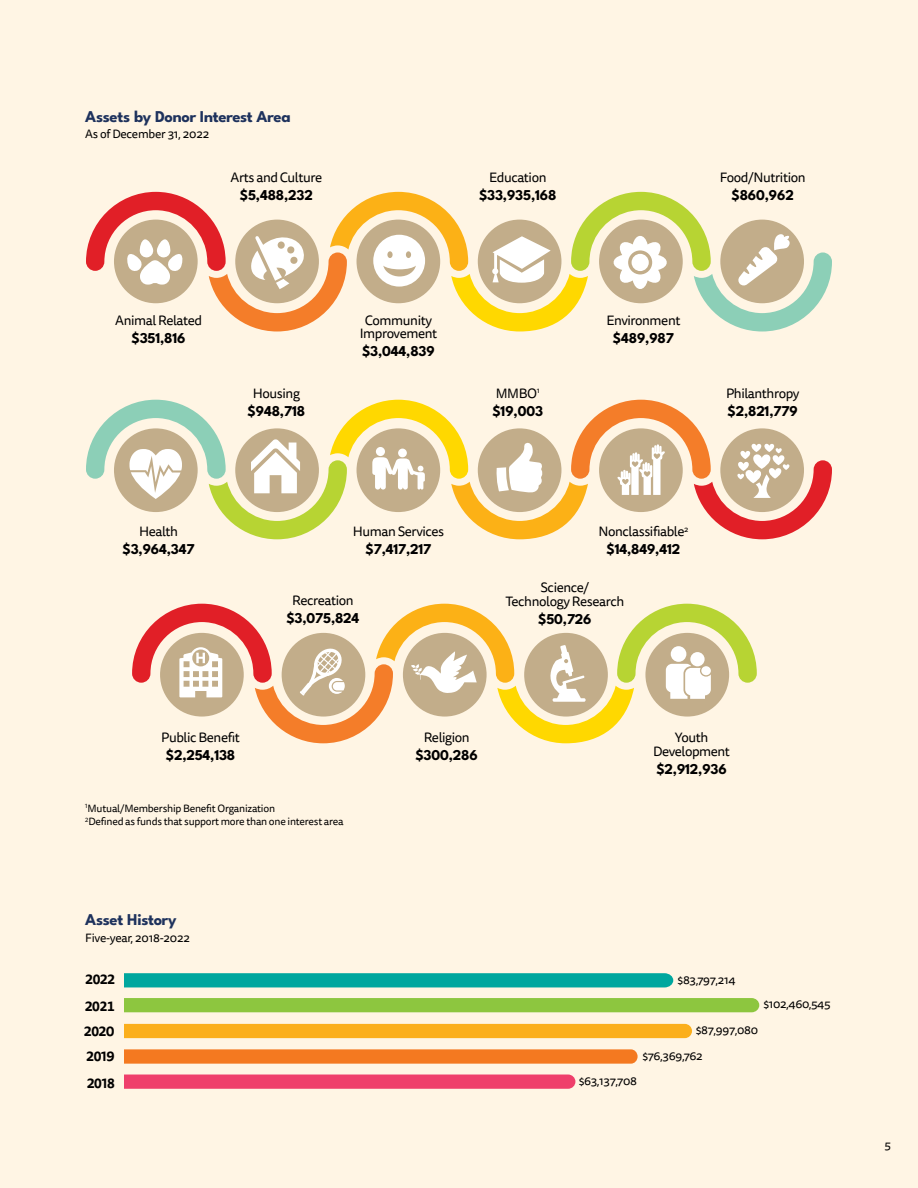
<style>
.page{position:relative;width:918px;height:1188px;background:#fff5e4}
.page>*{position:absolute;margin:0;border:0;box-sizing:border-box;transform-origin:0 0}
.t1{font:700 16.5px "League Spartan";letter-spacing:-.02em;color:#1e325d}
.t2{font:700 15px "League Spartan";letter-spacing:-.015em;color:#000}
.t3{font:13.5px/13.5px "Tisa Sans Pro";letter-spacing:-.03em;color:#000;text-align:center}
.t4{font:700 13.5px "Tisa Sans Pro";color:#000}
.t5{font:12px "Tisa Sans Pro";letter-spacing:-.03em;color:#000}
.t6{font:10.5px/13.5px "Tisa Sans Pro";letter-spacing:-.02em;color:#000}
</style>
<div class="page">
<svg style="left:86px;top:192px;width:746px;height:139px"></svg>
<svg style="left:86px;top:400px;width:746px;height:139px"></svg>
<svg style="left:132px;top:604px;width:625px;height:139px"></svg>
<div style="left:701px;top:666px;width:10px;height:9px;background:#fff;border-radius:50%"></div>
<div style="left:671px;top:646px;width:15px;height:16px;background:#fff;border-radius:50%"></div>
<div style="left:690px;top:652px;width:15px;height:14px;background:#fff;border-radius:50%"></div>
<svg style="left:125px;top:973px;width:548px;height:14px;background:#04a89f"></svg>
<div style="left:125px;top:998px;width:634px;height:14px;background:#8dc63f"></div>
<div style="left:125px;top:1024px;width:567px;height:14px;background:#fbaf1c"></div>
<svg style="left:125px;top:1049px;width:513px;height:15px;background:#f47f2a"></svg>
<svg style="left:125px;top:1075px;width:450px;height:14px;background:#ef426d"></svg>
<p class="t1" style="left:85px;top:104px;width:207px">Assets by Donor Interest Area</p>
<p class="t5" style="left:85px;top:126px;width:126px">As of December 31, 2022</p>
<p class="t3" style="left:231px;top:171px;width:93px">Arts and Culture</p>
<p class="t2" style="left:240px;top:184px;width:75px">$5,488,232</p>
<p class="t3" style="left:489px;top:171px;width:59px">Education</p>
<p class="t2" style="left:479px;top:184px;width:79px">$33,935,168</p>
<p class="t3" style="left:720px;top:171px;width:87px">Food/Nutrition</p>
<p class="t2" style="left:732px;top:184px;width:64px">$860,962</p>
<p class="t3" style="left:115px;top:314px;width:88px">Animal Related</p>
<p class="t2" style="left:132px;top:327px;width:55px">$351,816</p>
<p class="t3" style="left:139px;top:525px;width:41px">Health</p>
<p class="t2" style="left:123px;top:538px;width:74px">$3,964,347</p>
<p class="t3" style="left:253px;top:387px;width:49px">Housing</p>
<p class="t2" style="left:248px;top:400px;width:59px">$948,718</p>
<p class="t3" style="left:360px;top:314px;width:79px">Community<br>Improvement</p>
<p class="t2" style="left:362px;top:340px;width:74px">$3,044,839</p>
<p class="t3" style="left:353px;top:525px;width:93px">Human Services</p>
<p class="t2" style="left:366px;top:538px;width:67px">$7,417,217</p>
<p class="t3" style="left:292px;top:594px;width:63px">Recreation</p>
<p class="t2" style="left:286px;top:608px;width:75px">$3,075,824</p>
<p class="t3" style="left:496px;top:387px;width:46px">MMBO<sup>1</sup></p>
<p class="t2" style="left:492px;top:400px;width:52px">$19,003</p>
<p class="t3" style="left:606px;top:314px;width:76px">Environment</p>
<p class="t2" style="left:613px;top:327px;width:63px">$489,987</p>
<p class="t3" style="left:726px;top:387px;width:75px">Philanthropy</p>
<p class="t2" style="left:728px;top:400px;width:72px">$2,821,779</p>
<p class="t3" style="left:598px;top:525px;width:92px">Nonclassifiable<sup>2</sup></p>
<p class="t2" style="left:607px;top:538px;width:75px">$14,849,412</p>
<p class="t3" style="left:505px;top:581px;width:120px">Science/<br>Technology Research</p>
<p class="t2" style="left:538px;top:608px;width:55px">$50,726</p>
<p class="t3" style="left:161px;top:731px;width:80px">Public Benefit</p>
<p class="t2" style="left:166px;top:744px;width:71px">$2,254,138</p>
<p class="t3" style="left:424px;top:731px;width:47px">Religion</p>
<p class="t2" style="left:415px;top:744px;width:64px">$300,286</p>
<p class="t3" style="left:653px;top:731px;width:78px">Youth<br>Development</p>
<p class="t2" style="left:656px;top:758px;width:72px">$2,912,936</p>
<p class="t6" style="left:85px;top:801px;width:260px"><sup>1</sup>Mutual/Membership Benefit Organization<br><sup>2</sup>Defined as funds that support more than one interest area</p>
<p class="t1" style="left:85px;top:908px;width:93px">Asset History</p>
<p class="t5" style="left:85px;top:930px;width:106px">Five-year, 2018-2022</p>
<p class="t4" style="left:86px;top:969px;width:31px">2022</p>
<p class="t5" style="left:678px;top:971px;width:59px">$83,797,214</p>
<p class="t4" style="left:85px;top:996px;width:31px">2021</p>
<p class="t5" style="left:763px;top:996px;width:69px">$102,460,545</p>
<p class="t4" style="left:84px;top:1021px;width:32px">2020</p>
<p class="t5" style="left:696px;top:1022px;width:64px">$87,997,080</p>
<p class="t4" style="left:87px;top:1047px;width:30px">2019</p>
<p class="t5" style="left:642px;top:1048px;width:62px">$76,369,762</p>
<p class="t4" style="left:87px;top:1073px;width:29px">2018</p>
<p class="t5" style="left:579px;top:1073px;width:60px">$63,137,708</p>
<p class="t5" style="left:884px;top:1137px;width:8px">5</p>
</div>
